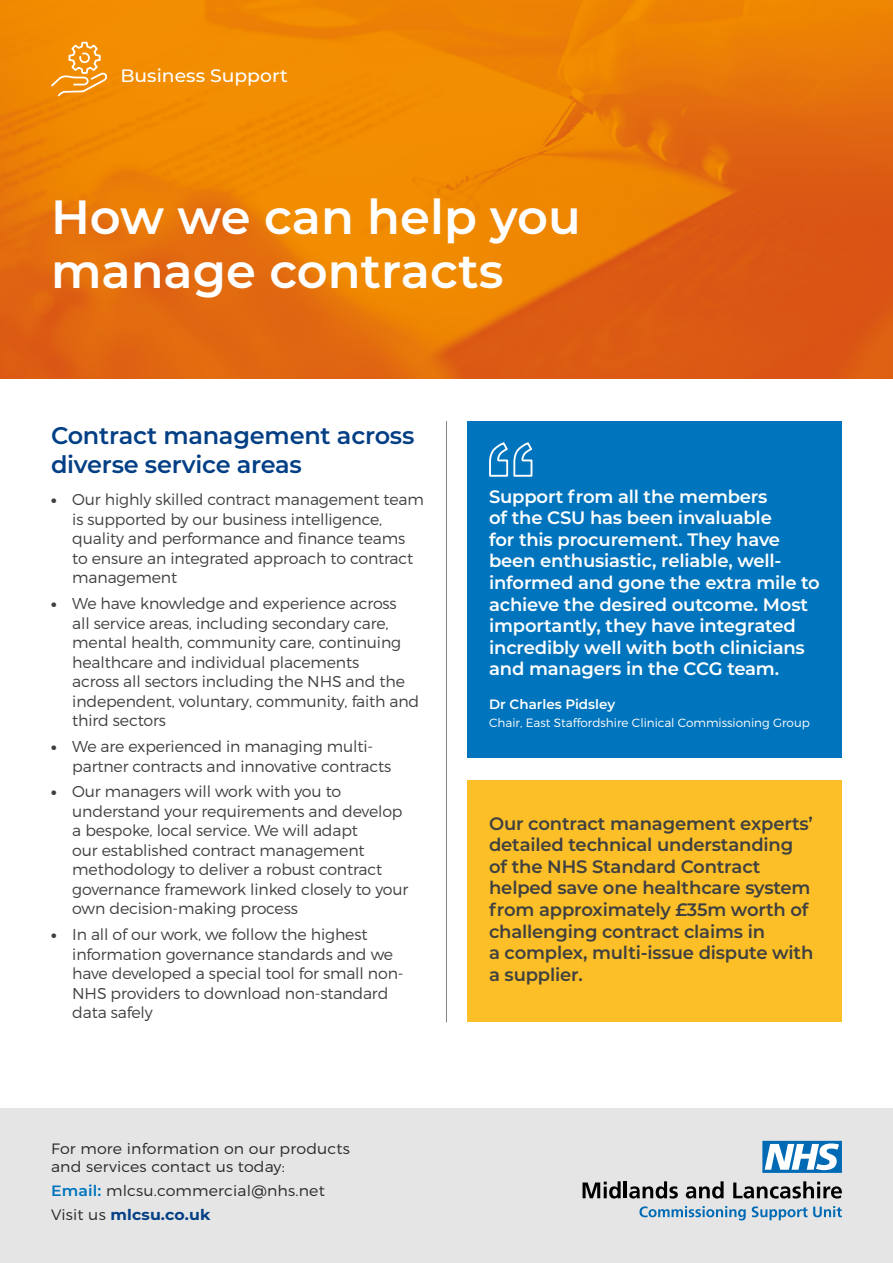
<style>
.page{position:relative;width:893px;height:1263px;background:#fff}
.page>*{position:absolute;margin:0;border:0;box-sizing:border-box;transform-origin:0 0}
.t1{font:600 48px/54px "Montserrat";color:#fff}
.t2{font:600 24px/28.8px "Montserrat";letter-spacing:-.01em;color:#033f85}
.t3{font:600 18px/21.6px "Montserrat";letter-spacing:-.01em;color:#fff}
.t4{font:600 18px/21.6px "Montserrat";letter-spacing:-.01em;color:#3f4040}
.t5{font:500 18px "Montserrat";color:#fff;scale:1.04 1}
.t6{font:300 15.75px/19.5px "Montserrat";letter-spacing:-.01em;color:#3f4040}
.t7{font:300 15px/18px "Montserrat";letter-spacing:.01em;color:#282929;scale:1.05 1}
.t8{font:600 13.5px "Montserrat";color:#fff}
.t9{font:300 12px "Montserrat";color:#fff}
.s1{font-weight:900;font-size:15px}
.s2{font-weight:600;color:#0075bd}
.s3{font-weight:700;color:#033f85}
</style>
<div class="page">
<img style="left:0;top:0;width:893px;height:378px">
<div style="left:0;top:1108px;width:893px;height:155px;background:#e5e5e6"></div>
<svg style="left:762px;top:1141px;width:80px;height:32px;background:#76afd6"></svg>
<svg style="left:583px;top:1181px;width:38px;height:17px"></svg>
<hr style="left:624px;top:1181px;width:3px;height:17px;background:#000">
<svg style="left:629px;top:1181px;width:49px;height:17px"></svg>
<svg style="left:686px;top:1181px;width:38px;height:17px"></svg>
<svg style="left:733px;top:1181px;width:109px;height:17px"></svg>
<svg style="left:639px;top:1206px;width:107px;height:14px"></svg>
<svg style="left:752px;top:1206px;width:90px;height:14px"></svg>
<svg style="left:49px;top:41px;width:60px;height:57px;background:#f29c26"></svg>
<hr style="left:446px;top:421px;width:1px;height:601px;background:#838384">
<div style="left:468px;top:780px;width:374px;height:241px;background:#fcbf28"></div>
<div style="left:468px;top:421px;width:374px;height:336px;background:#0075bd"></div>
<svg style="left:489px;top:442px;width:44px;height:35px"></svg>
<p class="t5" style="left:120px;top:64px;width:162px">Business Support</p>
<h1 class="t1" style="left:51px;top:188px;width:531px">How we can help you manage contracts</h1>
<h2 class="t2" style="left:51px;top:420px;width:365px">Contract management across diverse service areas</h2>
<p class="t6" style="left:72px;top:490px;width:353px;text-indent:-21px"><span class="s1">•</span> Our highly skilled contract management team is supported by our business intelligence, quality and performance and finance teams to ensure an integrated approach to contract management</p>
<p class="t6" style="left:72px;top:594px;width:348px;text-indent:-21px"><span class="s1">•</span> We have knowledge and experience across<br>all service areas, including secondary care, mental health, community care, continuing healthcare and individual placements<br>across all sectors including the NHS and the independent, voluntary, community, faith and third sectors</p>
<p class="t6" style="left:72px;top:736px;width:320px;text-indent:-21px"><span class="s1">•</span> We are experienced in managing multi&shy;partner contracts and innovative contracts</p>
<p class="t6" style="left:72px;top:782px;width:337px;text-indent:-21px"><span class="s1">•</span> Our managers will work with you to understand your requirements and develop a bespoke, local service. We will adapt<br>our established contract management methodology to deliver a robust contract governance framework linked closely to your own decision-making process</p>
<p class="t6" style="left:72px;top:925px;width:333px;text-indent:-21px"><span class="s1">•</span> In all of our work, we follow the highest information governance standards and we have developed a special tool for small non-NHS providers to download non-standard data safely</p>
<p class="t7" style="left:51px;top:1139px;width:286px">For more information on our products and services contact us today:</p>
<p class="t7" style="left:51px;top:1178px;width:262px;line-height:24.3px"><span class="s2">Email:</span> mlcsu.commercial@nhs.net<br>Visit us <span class="s3">mlcsu.co.uk</span></p>
<p class="t3" style="left:489px;top:485px;width:332px">Support from all the members<br>of the CSU has been invaluable<br>for this procurement. They have been enthusiastic, reliable, well&shy;informed and gone the extra mile to achieve the desired outcome. Most importantly, they have integrated incredibly well with both clinicians and managers in the CCG team.</p>
<p class="t8" style="left:489px;top:694px;width:128px">Dr Charles Pidsley</p>
<p class="t9" style="left:489px;top:716px;width:322px">Chair, East Staffordshire Clinical Commissioning Group</p>
<p class="t4" style="left:489px;top:811px;width:326px">Our contract management experts’ detailed technical understanding of the NHS Standard Contract helped save one healthcare system from approximately £35m worth of challenging contract claims in<br>a complex, multi-issue dispute with a supplier.</p>
</div>
